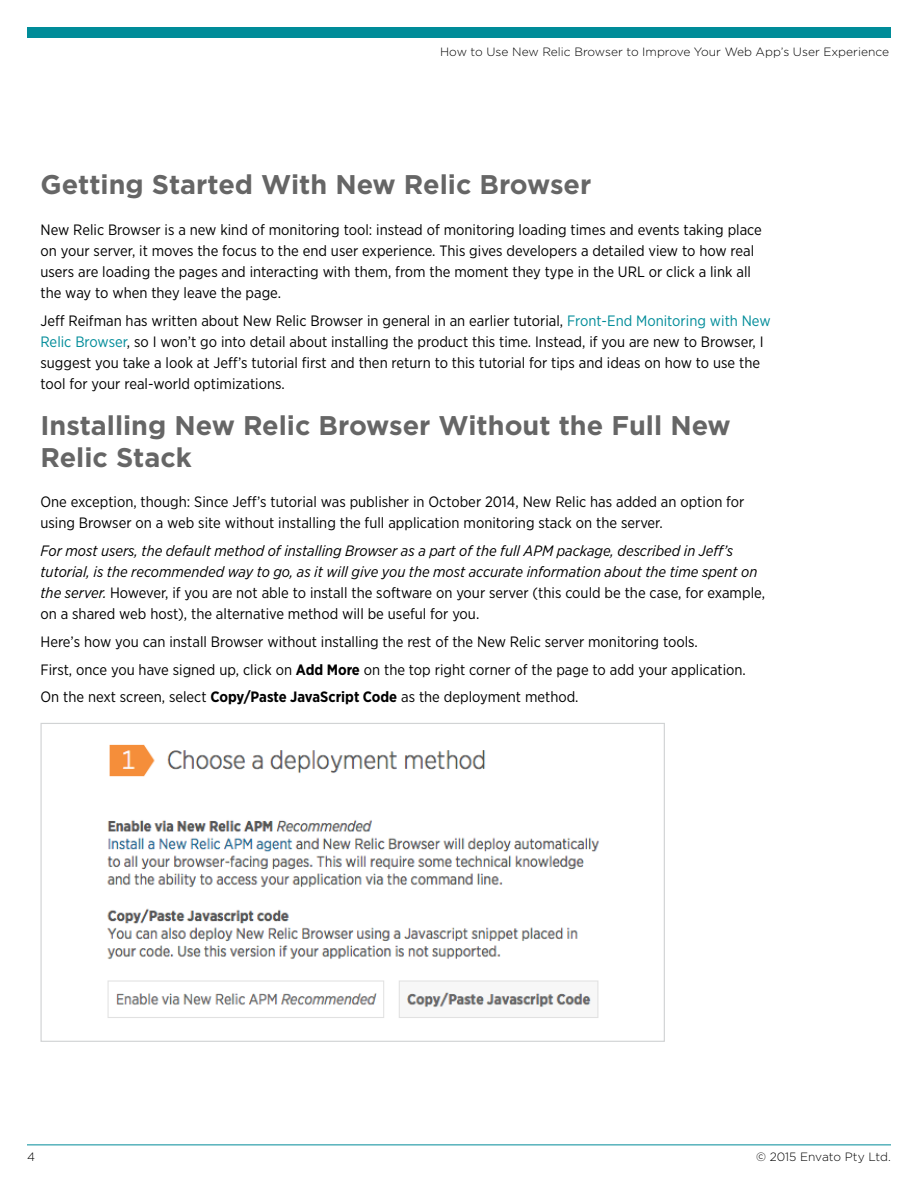
<style>
.page{position:relative;width:918px;height:1188px;background:#fff}
.page>*{position:absolute;margin:0;border:0;box-sizing:border-box;transform-origin:0 0}
.Section_Header{font:700 27px/32.4px "Gotham";color:#666}
.Body_Copy{font:15px/21px "Gotham Narrow";color:#000}
.Body_Copy-2{font:italic 15px/21px "Gotham Narrow";color:#000}
.t1{font:300 12px "Gotham";color:#000}
.s1{color:#008c99}
.s2{font-style:normal}
.s3{font-weight:700}
</style>
<div class="page">
<div style="left:27px;top:27px;width:864px;height:11px;background:#008c99"></div>
<hr style="left:27px;top:1145px;width:864px;height:1px;background:#008c99">
<img style="left:107px;top:744px;width:493px;height:274px">
<p class="t1" style="left:440px;top:44px;width:450px">How to Use New Relic Browser to Improve Your Web App’s User Experience</p>
<p class="Section_Header" style="left:40px;top:168px;width:552px">Getting Started With New Relic Browser</p>
<p class="Body_Copy" style="left:40px;top:219px;width:723px">New Relic Browser is a new kind of monitoring tool: instead of monitoring loading times and events taking place on your server, it moves the focus to the end user experience. This gives developers a detailed view to how real users are loading the pages and interacting with them, from the moment they type in the URL or click a link all the way to when they leave the page.</p>
<p class="Body_Copy" style="left:40px;top:310px;width:732px">Jeff Reifman has written about New Relic Browser in general in an earlier tutorial, <span class="s1">Front-End Monitoring with New Relic Browser</span>, so I won’t go into detail about installing the product this time. Instead, if you are new to Browser, I suggest you take a look at Jeff’s tutorial first and then return to this tutorial for tips and ideas on how to use the tool for your real-world optimizations.</p>
<p class="Section_Header" style="left:40px;top:409px;width:692px">Installing New Relic Browser Without the Full New<br>Relic Stack</p>
<p class="Body_Copy" style="left:40px;top:491px;width:705px">One exception, though: Since Jeff’s tutorial was publisher in October 2014, New Relic has added an option for using Browser on a web site without installing the full application monitoring stack on the server.</p>
<p class="Body_Copy-2" style="left:40px;top:540px;width:726px">For most users, the default method of installing Browser as a part of the full APM package, described in Jeff’s tutorial, is the recommended way to go, as it will give you the most accurate information about the time spent on the server. <span class="s2">However, if you are not able to install the software on your server (this could be the case, for example, on a shared web host), the alternative method will be useful for you.</span></p>
<p class="Body_Copy" style="left:40px;top:631px;width:659px">Here’s how you can install Browser without installing the rest of the New Relic server monitoring tools.</p>
<p class="Body_Copy" style="left:40px;top:659px;width:707px">First, once you have signed up, click on <span class="s3">Add More</span> on the top right corner of the page to add your application.</p>
<p class="Body_Copy" style="left:40px;top:686px;width:540px">On the next screen, select <span class="s3">Copy/Paste JavaScript Code</span> as the deployment method.</p>
<p class="t1" style="left:27px;top:1149px;width:9px">4</p>
<p class="t1" style="left:756px;top:1149px;width:136px">© 2015 Envato Pty Ltd.</p>
</div>
